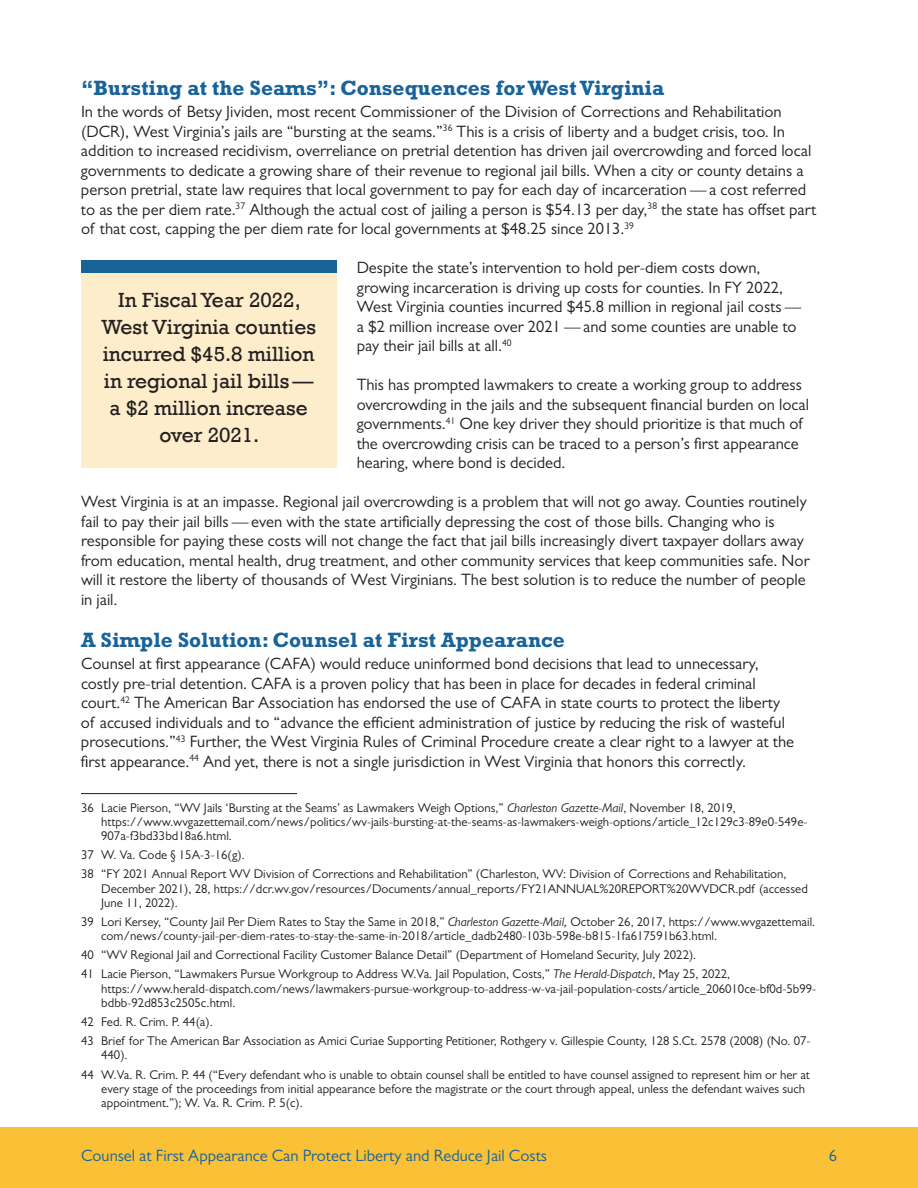
<style>
.page{position:relative;width:918px;height:1188px;background:#fff}
.page>*{position:absolute;margin:0;border:0;box-sizing:border-box;transform-origin:0 0}
.t1{font:21px/27px "Rockwell";color:#231f20;text-align:center}
.t2{font:700 21px "Rockwell Std";color:#18639a}
.t3{font:16.5px/19.5px "Gill Sans MT Pro";color:#231f20}
.t4{font:16.5px "Gill Sans MT Pro";color:#18639a}
.t5{font:12.75px/14.2px "Gill Sans MT Pro";color:#231f20}
.s1{font-style:italic}
</style>
<div class="page">
<div style="left:0;top:1127px;width:918px;height:61px;background:#fac136"></div>
<hr style="left:81px;top:793px;width:216px;height:1px;background:#231f20">
<div style="left:81px;top:262px;width:255px;height:206px;background:#fdedca"></div>
<div style="left:81px;top:260px;width:255px;height:13px;background:#18639a"></div>
<p class="t2" style="left:81px;top:76px;width:585px">“Bursting at the Seams”: Consequences for West Virginia</p>
<p class="t3" style="left:81px;top:102px;width:737px">In the words of Betsy Jividen, most recent Commissioner of the Division of Corrections and Rehabilitation (DCR), West Virginia’s jails are “bursting at the seams.”<sup>36</sup> This is a crisis of liberty and a budget crisis, too. In addition to increased recidivism, overreliance on pretrial detention has driven jail overcrowding and forced local governments to dedicate a growing share of their revenue to regional jail bills. When a city or county detains a person pretrial, state law requires that local government to pay for each day of incarceration — a cost referred to as the per diem rate.<sup>37</sup> Although the actual cost of jailing a person is $54.13 per day,<sup>38</sup> the state has offset part of that cost, capping the per diem rate for local governments at $48.25 since 2013.<sup>39</sup></p>
<p class="t3" style="left:357px;top:258px;width:446px">Despite the state’s intervention to hold per-diem costs down, growing incarceration is driving up costs for counties. In FY 2022, West Virginia counties incurred $45.8 million in regional jail costs — a $2 million increase over 2021 — and some counties are unable to pay their jail bills at all.<sup>40</sup></p>
<p class="t3" style="left:357px;top:375px;width:454px">This has prompted lawmakers to create a working group to address overcrowding in the jails and the subsequent financial burden on local governments.<sup>41</sup> One key driver they should prioritize is that much of the overcrowding crisis can be traced to a person’s first appearance hearing, where bond is decided.</p>
<p class="t3" style="left:81px;top:492px;width:730px">West Virginia is at an impasse. Regional jail overcrowding is a problem that will not go away. Counties routinely fail to pay their jail bills — even with the state artificially depressing the cost of those bills. Changing who is responsible for paying these costs will not change the fact that jail bills increasingly divert taxpayer dollars away from education, mental health, drug treatment, and other community services that keep communities safe. Nor will it restore the liberty of thousands of West Virginians. The best solution is to reduce the number of people in jail.</p>
<p class="t2" style="left:81px;top:627px;width:486px">A Simple Solution: Counsel at First Appearance</p>
<p class="t3" style="left:81px;top:654px;width:715px">Counsel at first appearance (CAFA) would reduce uninformed bond decisions that lead to unnecessary, costly pre-trial detention. CAFA is a proven policy that has been in place for decades in federal criminal court.<sup>42</sup> The American Bar Association has endorsed the use of CAFA in state courts to protect the liberty of accused individuals and to “advance the efficient administration of justice by reducing the risk of wasteful prosecutions.”<sup>43</sup> Further, the West Virginia Rules of Criminal Procedure create a clear right to a lawyer at the first appearance.<sup>44</sup> And yet, there is not a single jurisdiction in West Virginia that honors this correctly.</p>
<p class="t5" style="left:101px;top:800px;width:708px;text-indent:-20px">36 Lacie Pierson, “WV Jails ‘Bursting at the Seams’ as Lawmakers Weigh Options,” <span class="s1">Charleston Gazette-Mail</span>, November 18, 2019, https://www.wvgazettemail.com/news/politics/wv-jails-bursting-at-the-seams-as-lawmakers-weigh-options/article_12c129c3-89e0-549e-<br>907a-f3bd33bd18a6.html.</p>
<p class="t5" style="left:81px;top:845px;width:707px;line-height:19px">37 W. Va. Code § 15A-3-16(g).<br>38 “FY 2021 Annual Report WV Division of Corrections and Rehabilitation” (Charleston, WV: Division of Corrections and Rehabilitation,</p>
<p class="t5" style="left:101px;top:881px;width:708px">December 2021), 28, https://dcr.wv.gov/resources/Documents/annual_reports/FY21ANNUAL%20REPORT%20WVDCR.pdf (accessed<br>June 11, 2022).</p>
<p class="t5" style="left:101px;top:914px;width:716px;text-indent:-20px">39 Lori Kersey, “County Jail Per Diem Rates to Stay the Same in 2018,” <span class="s1">Charleston Gazette-Mail,</span> October 26, 2017, https://www.wvgazettemail. com/news/county-jail-per-diem-rates-to-stay-the-same-in-2018/article_dadb2480-103b-598e-b815-1fa617591b63.html.</p>
<p class="t5" style="left:81px;top:945px;width:651px;line-height:19px">40 “WV Regional Jail and Correctional Facility Customer Balance Detail” (Department of Homeland Security, July 2022).<br>41 Lacie Pierson, “Lawmakers Pursue Workgroup to Address W.Va. Jail Population, Costs,” <span class="s1">The Herald-Dispatch</span>, May 25, 2022,</p>
<p class="t5" style="left:101px;top:981px;width:717px">https://www.herald-dispatch.com/news/lawmakers-pursue-workgroup-to-address-w-va-jail-population-costs/article_206010ce-bf0d-5b99- bdbb-92d853c2505c.html.</p>
<p class="t5" style="left:81px;top:1012px;width:731px;line-height:19px">42 Fed. R. Crim. P. 44(a).<br>43 Brief for The American Bar Association as Amici Curiae Supporting Petitioner, Rothgery v. Gillespie County, 128 S.Ct. 2578 (2008) (No. 07-</p>
<p class="t5" style="left:81px;top:1046px;width:730px;line-height:19px;text-indent:20px">440).<br>44 W.Va. R. Crim. P. 44 (“Every defendant who is unable to obtain counsel shall be entitled to have counsel assigned to represent him or her at</p>
<p class="t5" style="left:101px;top:1081px;width:705px">every stage of the proceedings from initial appearance before the magistrate or the court through appeal, unless the defendant waives such appointment.”); W. Va. R. Crim. P. 5(c).</p>
<p class="t1" style="left:101px;top:287px;width:216px">In Fiscal Year 2022,<br>West Virginia counties incurred $45.8 million in regional jail bills — a $2 million increase over 2021.</p>
<p class="t4" style="left:81px;top:1146px;width:468px">Counsel at First Appearance Can Protect Liberty and Reduce Jail Costs</p>
<p class="t4" style="left:829px;top:1146px;width:10px">6</p>
</div>
